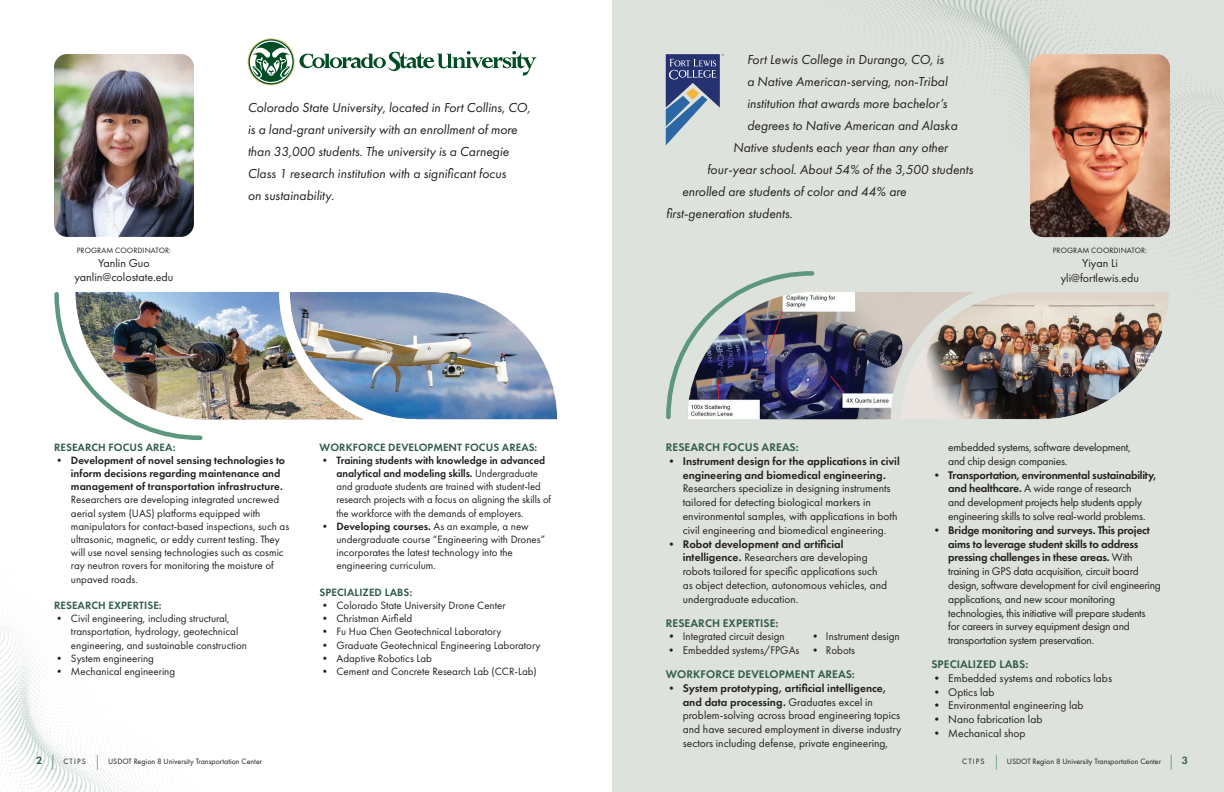
<style>
.page{position:relative;width:1224px;height:792px;background:#fff}
.page>*{position:absolute;margin:0;border:0;box-sizing:border-box;transform-origin:0 0}
.t1{font:italic 13.5px/22px "Futura PT";color:#231f20}
.t2{font:12px/14.4px "Futura PT";color:#231f20;text-align:center}
.t3{font:11.5px/13.8px "Futura PT";color:#231f20}
.t4{font:11.5px/13.8px "Futura PT";letter-spacing:-.02em;color:#231f20}
.t5{font:600 11.5px "Futura PT";letter-spacing:.01em;color:#315b4c}
.t6{font:600 11.5px/13.8px "Futura PT";color:#231f20;text-align:center}
.t7{font:11.5px "Futura PT";color:#231f20;scale:.96 1}
.t8{font:11px/13.2px "Futura PT";color:#231f20}
.t9{font:600 11px/13.2px "Futura PT";color:#231f20}
.t10{font:600 11px "Futura PT";letter-spacing:.01em;color:#315b4c}
.t11{font:8px "Futura PT";color:#231f20}
.s1{font-weight:400}
.s2{font-weight:600}
.s3{font-weight:600;font-size:11px;color:#345c4b}
.s4{font-size:15px;color:#5d977d}
</style>
<div class="page">
<img style="left:0;top:419px;width:274px;height:373px">
<div style="left:612px;top:0;width:612px;height:792px;background:#dee2dc"></div>
<img style="left:760px;top:0;width:464px;height:420px">
<svg style="left:666px;top:54px;width:58px;height:91px"></svg>
<img style="left:1030px;top:54px;width:140px;height:183px">
<img style="left:814px;top:292px;width:71px;height:127px">
<img style="left:666px;top:271px;width:148px;height:148px">
<img style="left:885px;top:275px;width:300px;height:145px">
<img style="left:54px;top:54px;width:140px;height:183px">
<svg style="left:248px;top:38px;width:47px;height:47px"></svg>
<svg style="left:249px;top:39px;width:45px;height:45px"></svg>
<svg style="left:250px;top:41px;width:42px;height:42px"></svg>
<svg style="left:299px;top:51px;width:238px;height:25px"></svg>
<img style="left:203px;top:292px;width:71px;height:127px">
<img style="left:54px;top:292px;width:149px;height:148px">
<img style="left:274px;top:292px;width:284px;height:128px">
<p class="t11" style="left:77px;top:245px;width:96px">PROGRAM COORDINATOR:</p>
<p class="t2" style="left:74px;top:256px;width:101px">Yanlin Guo yanlin@colostate.edu</p>
<p class="t1" style="left:248px;top:97px;width:284px">Colorado State University, located in Fort Collins, CO, is a land-grant university with an enrollment of more than 33,000 students. The university is a Carnegie Class 1 research institution with a significant focus<br>on sustainability.</p>
<p class="t10" style="left:54px;top:440px;width:123px">RESEARCH FOCUS AREA:</p>
<p class="t9" style="left:71px;top:453px;width:216px;text-indent:-17px"><span class="s1">•</span> Development of novel sensing technologies to inform decisions regarding maintenance and management of transportation infrastructure.</p>
<p class="t8" style="left:71px;top:493px;width:220px">Researchers are developing integrated uncrewed aerial system (UAS) platforms equipped with manipulators for contact-based inspections, such as ultrasonic, magnetic, or eddy current testing. They will use novel sensing technologies such as cosmic ray neutron rovers for monitoring the moisture of unpaved roads.</p>
<p class="t10" style="left:54px;top:598px;width:109px">RESEARCH EXPERTISE:</p>
<p class="t8" style="left:71px;top:612px;width:178px;text-indent:-17px">• Civil engineering, including structural, transportation, hydrology, geotechnical engineering, and sustainable construction</p>
<p class="t8" style="left:54px;top:652px;width:102px">• System engineering</p>
<p class="t8" style="left:54px;top:665px;width:123px">• Mechanical engineering</p>
<p class="t10" style="left:320px;top:440px;width:219px">WORKFORCE DEVELOPMENT FOCUS AREAS:</p>
<p class="t8" style="left:336px;top:454px;width:216px;text-indent:-17px">• <span class="s2">Training students with knowledge in advanced analytical and modeling skills.</span> Undergraduate and graduate students are trained with student-led research projects with a focus on aligning the skills of the workforce with the demands of employers.</p>
<p class="t8" style="left:336px;top:520px;width:210px;text-indent:-17px">• <span class="s2">Developing courses.</span> As an example, a new undergraduate course “Engineering with Drones” incorporates the latest technology into the engineering curriculum.</p>
<p class="t10" style="left:320px;top:585px;width:94px">SPECIALIZED LABS:</p>
<p class="t8" style="left:320px;top:599px;width:188px">• Colorado State University Drone Center</p>
<p class="t8" style="left:320px;top:612px;width:94px">• Christman Airfield</p>
<p class="t8" style="left:320px;top:625px;width:183px">• Fu Hua Chen Geotechnical Laboratory</p>
<p class="t8" style="left:320px;top:638px;width:223px">• Graduate Geotechnical Engineering Laboratory</p>
<p class="t8" style="left:320px;top:652px;width:114px">• Adaptive Robotics Lab</p>
<p class="t8" style="left:320px;top:665px;width:219px">• Cement and Concrete Research Lab (CCR-Lab)</p>
<p class="t1" style="left:747px;top:49px;width:198px">Fort Lewis College in Durango, CO, is</p>
<p class="t1" style="left:747px;top:71px;width:202px">a Native American-serving, non-Tribal</p>
<p class="t1" style="left:747px;top:93px;width:202px">institution that awards more bachelor’s</p>
<p class="t1" style="left:747px;top:115px;width:212px">degrees to Native American and Alaska</p>
<p class="t1" style="left:733px;top:137px;width:216px">Native students each year than any other</p>
<p class="t1" style="left:707px;top:159px;width:268px">four-year school. About 54% of the 3,500 students</p>
<p class="t1" style="left:682px;top:181px;width:226px">enrolled are students of color and 44% are</p>
<p class="t1" style="left:666px;top:203px;width:128px">first-generation students.</p>
<p class="t11" style="left:1053px;top:245px;width:96px">PROGRAM COORDINATOR:</p>
<p class="t2" style="left:1061px;top:256px;width:80px">Yiyan Li yli@fortlewis.edu</p>
<p class="t5" style="left:666px;top:440px;width:134px">RESEARCH FOCUS AREAS:</p>
<p class="t6" style="left:666px;top:454px;width:235px"><span class="s1">•</span> Instrument design for the applications in civil engineering and biomedical engineering.</p>
<p class="t3" style="left:683px;top:482px;width:216px">Researchers specialize in designing instruments tailored for detecting biological markers in environmental samples, with applications in both civil engineering and biomedical engineering.</p>
<p class="t3" style="left:683px;top:537px;width:206px;text-indent:-17px">• <span class="s2">Robot development and artificial intelligence.</span> Researchers are developing robots tailored for specific applications such as object detection, autonomous vehicles, and undergraduate education.</p>
<p class="t5" style="left:666px;top:616px;width:114px">RESEARCH EXPERTISE:</p>
<p class="t3" style="left:666px;top:630px;width:120px">• Integrated circuit design</p>
<p class="t7" style="left:810px;top:630px;width:95px">• Instrument design</p>
<p class="t7" style="left:666px;top:644px;width:199px">• Embedded systems/FPGAs • Robots</p>
<p class="t5" style="left:666px;top:667px;width:190px">WORKFORCE DEVELOPMENT AREAS:</p>
<p class="t3" style="left:683px;top:681px;width:220px;text-indent:-17px">• <span class="s2">System prototyping, artificial intelligence, and data processing.</span> Graduates excel in problem-solving across broad engineering topics and have secured employment in diverse industry sectors including defense, private engineering,</p>
<p class="t4" style="left:948px;top:440px;width:184px">embedded systems, software development, and chip design companies.</p>
<p class="t4" style="left:948px;top:468px;width:210px;text-indent:-17px">• <span class="s2">Transportation, environmental sustainability, and healthcare.</span> A wide range of research<br>and development projects help students apply engineering skills to solve real-world problems.</p>
<p class="t4" style="left:948px;top:523px;width:214px;text-indent:-17px">• <span class="s2">Bridge monitoring and surveys. This project aims to leverage student skills to address pressing challenges in these areas.</span> With training in GPS data acquisition, circuit board design, software development for civil engineering applications, and new scour monitoring technologies, this initiative will prepare students<br>for careers in survey equipment design and transportation system preservation.</p>
<p class="t5" style="left:931px;top:657px;width:98px">SPECIALIZED LABS:</p>
<p class="t3" style="left:931px;top:671px;width:182px">• Embedded systems and robotics labs</p>
<p class="t3" style="left:931px;top:685px;width:65px">• Optics lab</p>
<p class="t3" style="left:931px;top:699px;width:154px">• Environmental engineering lab</p>
<p class="t3" style="left:931px;top:712px;width:113px">• Nano fabrication lab</p>
<p class="t3" style="left:931px;top:726px;width:96px">• Mechanical shop</p>
<p class="t11" style="left:36px;top:756px;width:228px"><span class="s3">2</span> <span class="s4">|</span> CTIPS <span class="s4">|</span> USDOT Region 8 University Transportation Center</p>
<p class="t11" style="left:962px;top:756px;width:227px">CTIPS <span class="s4">|</span> USDOT Region 8 University Transportation Center <span class="s4">|</span> <span class="s3">3</span></p>
</div>
